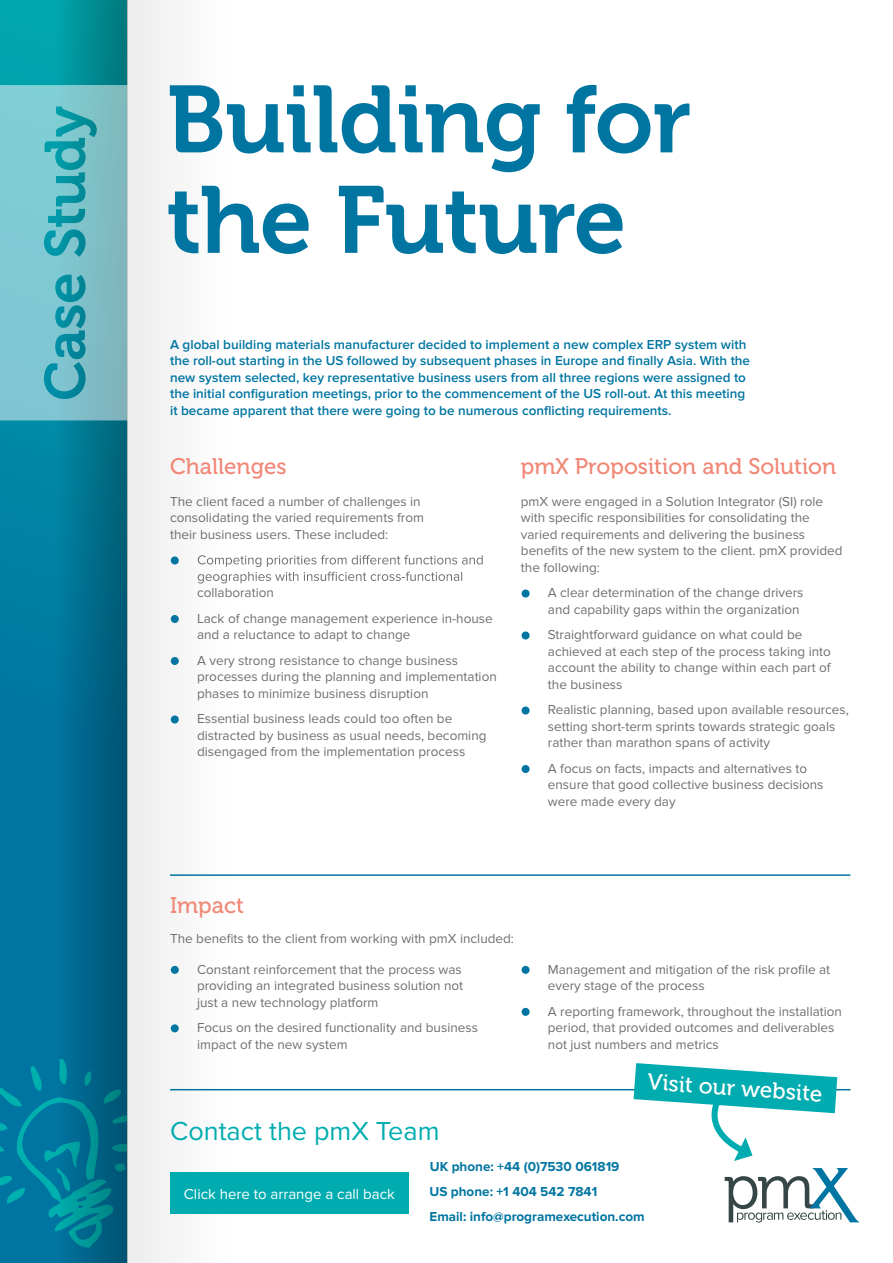
<style>
.page{position:relative;width:893px;height:1263px;background:#fff}
.page>*{position:absolute;margin:0;border:0;box-sizing:border-box;transform-origin:0 0}
.t1{font:94.5px/100.5px "Museo 700";letter-spacing:-.01em;color:#0075a1}
.t2{font:27px "Proxima Nova";color:#00acaf}
.t3{font:22.5px "Museo 500";color:#f18877}
.t4{font:22.5px "Museo 500";color:#fff}
.t5{font:15px "Proxima Nova";color:#fff}
.t6{font:13.5px/16.5px "Proxima Nova";color:#706f6f}
.t7{font:600 13.5px/16.5px "Proxima Nova";color:#0075a1}
.t8{font:700 13.5px/25px "Proxima Nova";color:#0075a1}
</style>
<div class="page">
<svg style="left:0;top:0;width:56px;height:1263px;background:#007ea3"></svg>
<svg style="left:0;top:1059px;width:56px;height:189px;background:#007ca2"></svg>
<div style="left:127px;top:0;width:103px;height:1263px;background:#f5f5f5"></div>
<svg style="left:56px;top:0;width:71px;height:1263px;background:#006d8b"></svg>
<svg style="left:725px;top:1168px;width:134px;height:54px"></svg>
<svg style="left:0;top:85px;width:128px;height:335px;background:#70bdc7"></svg>
<hr style="left:170px;top:1089px;width:680px;height:1px;background:#0075a1">
<div style="left:170px;top:1172px;width:239px;height:41px;background:#00acaf"></div>
<svg style="left:634px;top:1063px;width:203px;height:98px"></svg>
<div style="left:522px;top:589px;width:8px;height:8px;background:#0075a1;border-radius:50%"></div>
<div style="left:522px;top:631px;width:8px;height:8px;background:#0075a1;border-radius:50%"></div>
<div style="left:522px;top:706px;width:8px;height:8px;background:#0075a1;border-radius:50%"></div>
<div style="left:522px;top:765px;width:8px;height:8px;background:#0075a1;border-radius:50%"></div>
<div style="left:171px;top:556px;width:8px;height:8px;background:#0075a1;border-radius:50%"></div>
<svg style="left:198px;top:555px;width:285px;height:28px"></svg>
<div style="left:171px;top:615px;width:8px;height:8px;background:#0075a1;border-radius:50%"></div>
<div style="left:171px;top:657px;width:8px;height:8px;background:#0075a1;border-radius:50%"></div>
<div style="left:171px;top:715px;width:8px;height:8px;background:#0075a1;border-radius:50%"></div>
<hr style="left:170px;top:874px;width:680px;height:2px;background:#0075a1">
<div style="left:171px;top:966px;width:8px;height:8px;background:#0075a1;border-radius:50%"></div>
<div style="left:171px;top:1024px;width:8px;height:8px;background:#0075a1;border-radius:50%"></div>
<div style="left:522px;top:966px;width:8px;height:8px;background:#0075a1;border-radius:50%"></div>
<div style="left:522px;top:1008px;width:8px;height:8px;background:#0075a1;border-radius:50%"></div>
<h1 class="t1" style="left:167px;top:71px;width:526px">Building for the Future</h1>
<p class="t7" style="left:170px;top:336px;width:582px">A global building materials manufacturer decided to implement a new complex ERP system with the roll-out starting in the US followed by subsequent phases in Europe and finally Asia. With the new system selected, key representative business users from all three regions were assigned to the initial configuration meetings, prior to the commencement of the US roll-out. At this meeting it became apparent that there were going to be numerous conflicting requirements.</p>
<h3 class="t3" style="left:170px;top:454px;width:118px">Challenges</h3>
<h3 class="t3" style="left:521px;top:454px;width:317px">pmX Proposition and Solution</h3>
<p class="t6" style="left:170px;top:493px;width:255px">The client faced a number of challenges in consolidating the varied requirements from their business users. These included:</p>
<p class="t6" style="left:197px;top:580px;width:297px;line-height:25.5px">collaboration<br>Lack of change management experience in-house</p>
<p class="t6" style="left:197px;top:622px;width:262px;line-height:25.5px">and a reluctance to adapt to change<br>A very strong resistance to change business</p>
<p class="t6" style="left:197px;top:669px;width:301px">processes during the planning and implementation phases to minimize business disruption</p>
<p class="t6" style="left:197px;top:711px;width:291px">Essential business leads could too often be distracted by business as usual needs, becoming disengaged from the implementation process</p>
<p class="t6" style="left:521px;top:493px;width:323px">pmX were engaged in a Solution Integrator (SI) role with specific responsibilities for consolidating the varied requirements and delivering the business benefits of the new system to the client. pmX provided the following:</p>
<p class="t6" style="left:548px;top:585px;width:257px">A clear determination of the change drivers and capability gaps within the organization</p>
<p class="t6" style="left:548px;top:627px;width:284px">Straightforward guidance on what could be achieved at each step of the process taking into account the ability to change within each part of the business</p>
<p class="t6" style="left:548px;top:702px;width:302px">Realistic planning, based upon available resources, setting short-term sprints towards strategic goals rather than marathon spans of activity</p>
<p class="t6" style="left:548px;top:760px;width:277px">A focus on facts, impacts and alternatives to ensure that good collective business decisions were made every day</p>
<h3 class="t3" style="left:170px;top:893px;width:75px">Impact</h3>
<p class="t6" style="left:170px;top:931px;width:345px">The benefits to the client from working with pmX included:</p>
<p class="t6" style="left:197px;top:961px;width:268px;text-align:justify">Constant reinforcement that the process was providing an integrated business solution not just a new technology platform</p>
<p class="t6" style="left:197px;top:1020px;width:282px">Focus on the desired functionality and business impact of the new system</p>
<h2 class="t2" style="left:170px;top:1115px;width:271px">Contact the pmX Team</h2>
<p class="t6" style="left:548px;top:961px;width:284px">Management and mitigation of the risk profile at every stage of the process</p>
<p class="t6" style="left:548px;top:1003px;width:296px">A reporting framework, throughout the installation period, that provided outcomes and deliverables not just numbers and metrics</p>
<h3 class="t4" style="left:648px;top:1069px;width:177px;rotate:4deg">Visit our website</h3>
<p class="t8" style="left:430px;top:1154px;width:191px">UK phone: +44 (0)7530 061819</p>
<p class="t5" style="left:184px;top:1185px;width:213px">Click here to arrange a call back</p>
<p class="t8" style="left:429px;top:1179px;width:217px">US phone: +1 404 542 7841<br>Email: info@programexecution.com</p>
</div>
